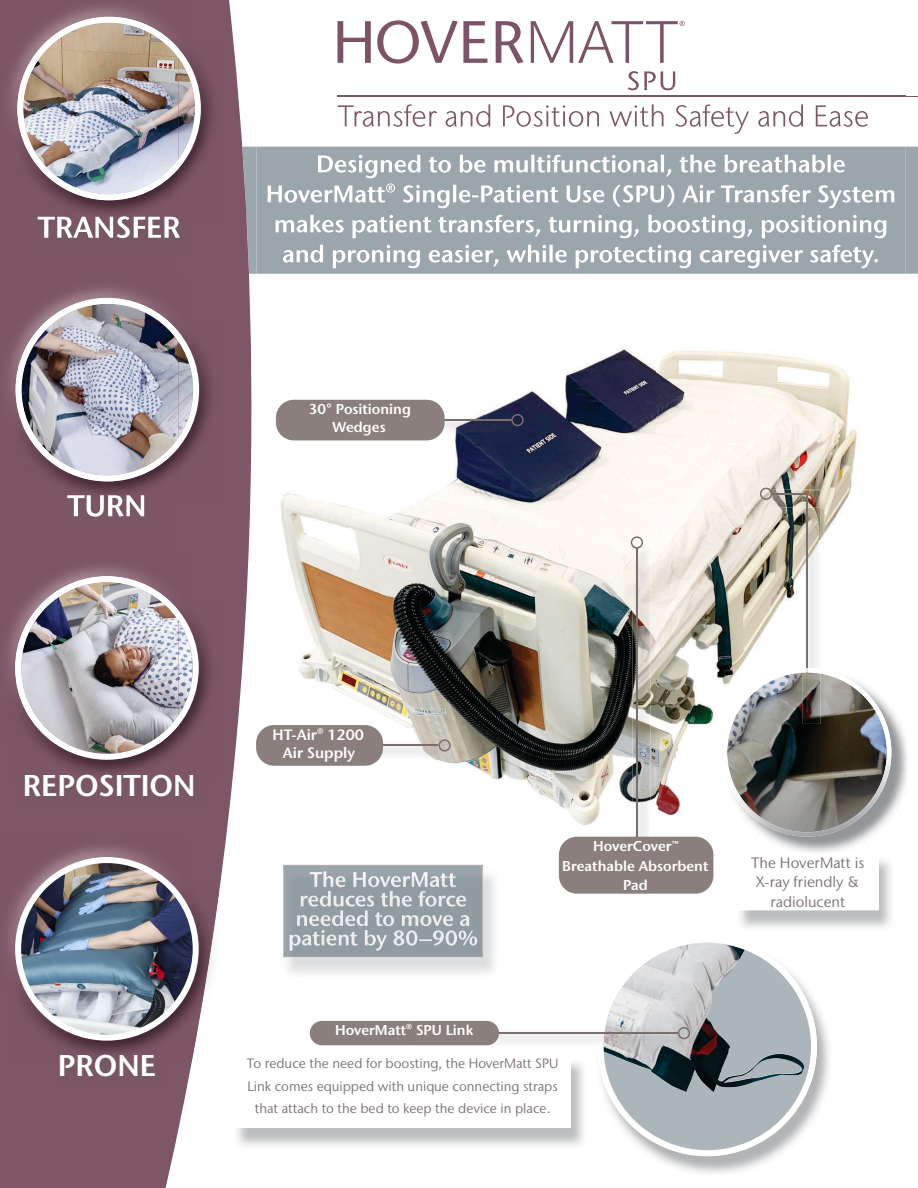
<style>
.page{position:relative;width:918px;height:1188px;background:#fff}
.page>*{position:absolute;margin:0;border:0;box-sizing:border-box;transform-origin:0 0}
.t1{font:600 30px "Stone Sans IIITC Std";color:#fff}
.t2{font:15px/19.5px "Stone Sans IIITC Std";color:#7a7270;text-align:center}
.t3{font:600 15px/18px "Stone Sans IIITC Std";color:#fff;text-align:center}
.t4{font:600 14.25px/19.5px "Stone Sans IIITC Std";color:#fff;text-align:center}
.t5{font:13.5px/22.5px "Stone Sans IIITC Std";color:#7a7270;text-align:center}
</style>
<div class="page">
<hr style="left:338px;top:96px;width:580px;height:1px;background:#7e5768">
<svg style="left:338px;top:20px;width:347px;height:44px"></svg>
<svg style="left:628px;top:71px;width:47px;height:17px"></svg>
<svg style="left:0;top:0;width:256px;height:1188px;fill:#7e5668"></svg>
<img style="left:256px;top:90px;width:650px;height:184px">
<img style="left:256px;top:348px;width:400px;height:546px">
<img style="left:656px;top:350px;width:201px;height:348px">
<img style="left:656px;top:698px;width:58px;height:196px">
<img style="left:338px;top:104px;width:530px;height:30px">
<img style="left:338px;top:96px;width:568px;height:1px">
<img style="left:318px;top:155px;width:528px;height:23px">
<img style="left:268px;top:183px;width:543px;height:25px">
<img style="left:818px;top:185px;width:78px;height:23px">
<img style="left:276px;top:215px;width:612px;height:23px">
<img style="left:283px;top:245px;width:597px;height:23px">
<img style="left:628px;top:88px;width:46px;height:2px">
<img style="left:179px;top:0;width:13px;height:17px">
<img style="left:179px;top:40px;width:42px;height:181px">
<svg style="left:179px;top:17px;width:22px;height:183px"></svg>
<img style="left:0;top:837px;width:190px;height:154px">
<img style="left:9px;top:880px;width:210px;height:182px">
<img style="left:9px;top:880px;width:6px;height:111px">
<img style="left:15px;top:857px;width:184px;height:184px">
<img style="left:179px;top:277px;width:11px;height:21px">
<img style="left:179px;top:321px;width:40px;height:181px">
<svg style="left:179px;top:298px;width:20px;height:183px"></svg>
<div style="left:55px;top:1052px;width:111px;height:38px;background:#7a5666"></div>
<img style="left:179px;top:238px;width:12px;height:14px">
<svg style="left:179px;top:215px;width:12px;height:23px"></svg>
<img style="left:179px;top:556px;width:11px;height:20px">
<img style="left:9px;top:600px;width:210px;height:181px">
<svg style="left:15px;top:576px;width:184px;height:184px"></svg>
<div style="left:20px;top:773px;width:185px;height:38px;background:#7a5766"></div>
<img style="left:803px;top:491px;width:18px;height:177px">
<hr style="left:806px;top:493px;width:2px;height:219px;background:#7a716f">
<img style="left:768px;top:710px;width:140px;height:142px">
<img style="left:723px;top:668px;width:103px;height:30px">
<img style="left:725px;top:670px;width:166px;height:167px">
<svg style="left:803px;top:668px;width:18px;height:4px"></svg>
<svg style="left:598px;top:942px;width:219px;height:214px;fill:#acb5ba"></svg>
<img style="left:407px;top:1029px;width:283px;height:18px">
<hr style="left:409px;top:1032px;width:269px;height:2px;background:#796f6e">
<div style="left:235px;top:1054px;width:336px;height:74px;background:#fff"></div>
<img style="left:770px;top:490px;width:50px;height:17px">
<img style="left:803px;top:491px;width:17px;height:16px">
<svg style="left:806px;top:495px;width:2px;height:12px"></svg>
<hr style="left:772px;top:493px;width:36px;height:2px;background:#796f6e">
<svg style="left:760px;top:488px;width:12px;height:12px"></svg>
<div style="left:310px;top:1021px;width:189px;height:24px;background:#8a7f7d;border-radius:12px"></div>
<svg style="left:678px;top:1027px;width:12px;height:12px"></svg>
<img style="left:441px;top:416px;width:82px;height:18px">
<hr style="left:322px;top:419px;width:189px;height:2px;background:#796f6e">
<div style="left:276px;top:400px;width:169px;height:40px;background:#8a7f7d;border-radius:18px"></div>
<svg style="left:511px;top:414px;width:13px;height:12px"></svg>
<img style="left:380px;top:741px;width:71px;height:18px">
<hr style="left:344px;top:745px;width:94px;height:1px;background:#796f6e">
<div style="left:256px;top:725px;width:127px;height:41px;background:#8a7f7d;border-radius:18px"></div>
<svg style="left:438px;top:739px;width:13px;height:13px"></svg>
<img style="left:633px;top:546px;width:18px;height:291px">
<svg style="left:631px;top:536px;width:12px;height:13px"></svg>
<hr style="left:636px;top:549px;width:2px;height:322px;background:#796f6e">
<div style="left:559px;top:837px;width:154px;height:57px;background:#8a7f7d;border-radius:18px"></div>
<img style="left:283px;top:865px;width:200px;height:91px">
<img style="left:310px;top:871px;width:146px;height:16px">
<img style="left:301px;top:891px;width:166px;height:16px">
<img style="left:297px;top:910px;width:174px;height:16px">
<img style="left:290px;top:930px;width:187px;height:21px">
<div style="left:0;top:0;width:179px;height:744px;background:#7d5567"></div>
<img style="left:11px;top:40px;width:168px;height:181px">
<img style="left:17px;top:17px;width:162px;height:183px">
<img style="left:0;top:277px;width:179px;height:155px">
<img style="left:10px;top:321px;width:169px;height:181px">
<img style="left:16px;top:298px;width:163px;height:183px">
<div style="left:33px;top:215px;width:146px;height:37px;background:#7b5666"></div>
<img style="left:38px;top:221px;width:141px;height:17px">
<img style="left:38px;top:216px;width:141px;height:5px">
<div style="left:63px;top:493px;width:93px;height:38px;background:#7c5566"></div>
<img style="left:67px;top:502px;width:77px;height:15px">
<img style="left:67px;top:495px;width:77px;height:7px">
<img style="left:0;top:556px;width:179px;height:154px">
<img style="left:9px;top:600px;width:6px;height:144px">
<img style="left:15px;top:576px;width:164px;height:168px">
<p class="t4" style="left:309px;top:400px;width:104px;line-height:18px">30° Positioning<br>Wedges</p>
<h1 class="t1" style="left:23px;top:767px;width:174px">REPOSITION</h1>
<h1 class="t1" style="left:58px;top:1046px;width:100px">PRONE</h1>
<p class="t3" style="left:273px;top:726px;width:93px">HT-Air® 1200<br>Air Supply</p>
<p class="t4" style="left:562px;top:836px;width:148px">HoverCover™<br>Breathable Absorbent<br>Pad</p>
<p class="t2" style="left:751px;top:853px;width:115px">The HoverMatt is<br>X-ray friendly &amp; radiolucent</p>
<p class="t4" style="left:335px;top:1021px;width:140px">HoverMatt® SPU Link</p>
<p class="t5" style="left:247px;top:1052px;width:313px">To reduce the need for boosting, the HoverMatt SPU<br>Link comes equipped with unique connecting straps that attach to the bed to keep the device in place.</p>
</div>
